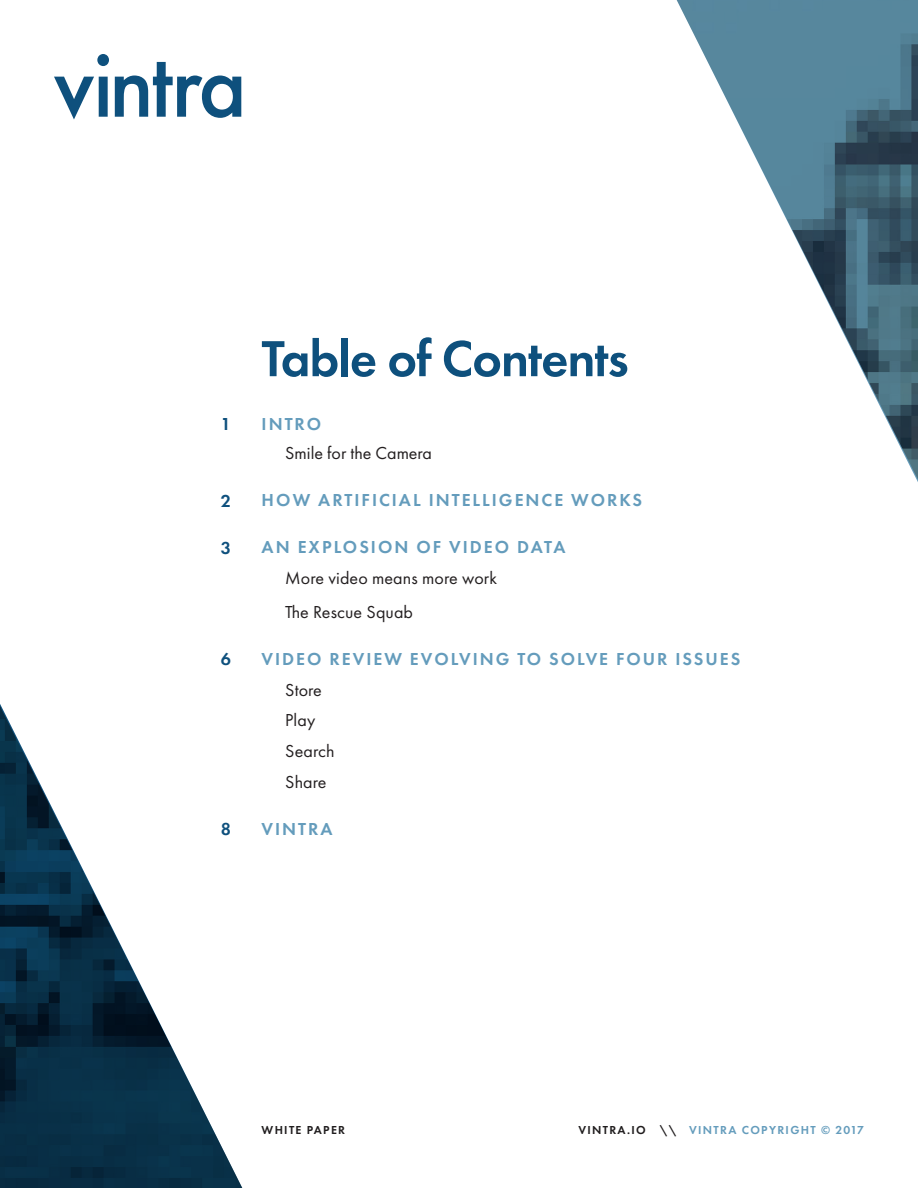
<style>
.page{position:relative;width:918px;height:1188px;background:#fff}
.page>*{position:absolute;margin:0;border:0;box-sizing:border-box;transform-origin:0 0}
.t1{font:600 52.5px "Futura PT";letter-spacing:-.02em;color:#0e507d}
.Subhead{font:600 18px "Futura PT";letter-spacing:.11em;color:#649cbc}
.Subhead-2{font:18px "Futura PT";letter-spacing:.005em;color:#231f20}
.Subhead-3{font:600 18px "Futura PT";color:#0e507d}
.t2{font:600 12px "Futura PT";letter-spacing:.11em;color:#649cbc}
.t3{font:600 12px "Futura PT";letter-spacing:.11em;color:#201d1e}
.s1{color:#201d1e}
</style>
<div class="page">
<svg style="left:54px;top:54px;width:55px;height:65px"></svg>
<svg style="left:115px;top:62px;width:126px;height:56px"></svg>
<svg style="left:0;top:704px;width:242px;height:484px"></svg>
<svg style="left:677px;top:0;width:241px;height:482px"></svg>
<p class="Subhead-3" style="left:221px;top:413px;width:12px">1</p>
<p class="Subhead-3" style="left:221px;top:490px;width:12px">2</p>
<p class="Subhead-3" style="left:221px;top:537px;width:12px">3</p>
<p class="Subhead-3" style="left:221px;top:648px;width:12px">6</p>
<p class="Subhead-3" style="left:221px;top:818px;width:12px">8</p>
<p class="t1" style="left:262px;top:326px;width:369px">Table of Contents</p>
<p class="Subhead" style="left:262px;top:413px;width:61px">INTRO</p>
<p class="Subhead-2" style="left:285px;top:442px;width:148px">Smile for the Camera</p>
<p class="Subhead" style="left:262px;top:489px;width:382px">HOW ARTIFICIAL INTELLIGENCE WORKS</p>
<p class="Subhead" style="left:262px;top:536px;width:305px">AN EXPLOSION OF VIDEO DATA</p>
<p class="Subhead-2" style="left:285px;top:567px;width:213px">More video means more work</p>
<p class="Subhead-2" style="left:285px;top:601px;width:129px">The Rescue Squab</p>
<p class="Subhead" style="left:262px;top:648px;width:480px">VIDEO REVIEW EVOLVING TO SOLVE FOUR ISSUES</p>
<p class="Subhead-2" style="left:285px;top:679px;width:38px">Store</p>
<p class="Subhead-2" style="left:285px;top:710px;width:31px">Play</p>
<p class="Subhead-2" style="left:285px;top:740px;width:51px">Search</p>
<p class="Subhead-2" style="left:285px;top:771px;width:43px">Share</p>
<p class="Subhead" style="left:262px;top:818px;width:72px">VINTRA</p>
<p class="t3" style="left:262px;top:1123px;width:85px">WHITE PAPER</p>
<p class="t2" style="left:578px;top:1123px;width:287px"><span class="s1">VINTRA.IO \\</span> VINTRA COPYRIGHT © 2017</p>
</div>
